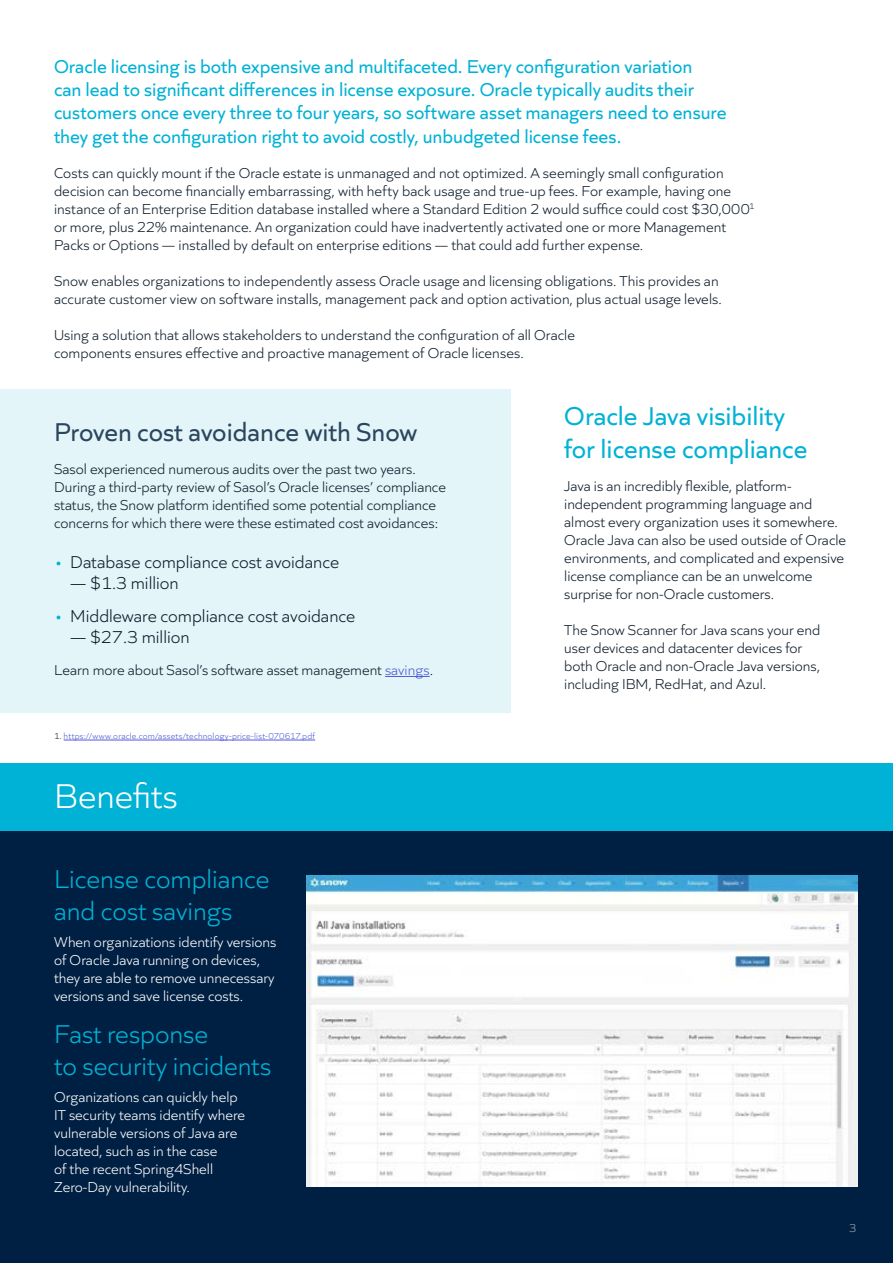
<style>
.page{position:relative;width:893px;height:1263px;background:#fff}
.page>*{position:absolute;margin:0;border:0;box-sizing:border-box;transform-origin:0 0}
.t1{font:300 36px "Quiet Sans";color:#fff}
.t2{font:300 27px/32.4px "Quiet Sans";color:#00b2d5}
.t3{font:27px/32.4px "Quiet Sans";color:#00b2d5}
.t4{font:27px "Quiet Sans";color:#2a455d}
.t5{font:19.5px/23.4px "Quiet Sans";color:#00b2d5}
.t6{font:300 18px "Quiet Sans";color:#101e2c}
.t7{font:300 15px/18px "Quiet Sans";color:#101e2c}
.t8{font:300 15px/18px "Quiet Sans";color:#fff}
.t9{font:300 12px "Quiet Sans";color:#9fa3a5}
.t10{font:300 9px "Quiet Sans";letter-spacing:.025em;color:#4f5cd6}
.s1{color:#00b2d5}
.s2{color:#4f5cd6}
.s3{color:#101e2c}
</style>
<div class="page">
<div style="left:0;top:803px;width:893px;height:460px;background:#002043"></div>
<div style="left:0;top:389px;width:510px;height:324px;background:#e3f5f9"></div>
<hr style="left:385px;top:676px;width:45px;height:1px;background:#4f5cd6">
<div style="left:0;top:763px;width:893px;height:67px;background:#00b2d5"></div>
<img style="left:306px;top:876px;width:551px;height:311px">
<hr style="left:64px;top:740px;width:251px;height:1px;background:#4f5cd6">
<p class="t5" style="left:54px;top:53px;width:674px">Oracle licensing is both expensive and multifaceted. Every configuration variation<br>can lead to significant differences in license exposure. Oracle typically audits their customers once every three to four years, so software asset managers need to ensure they get the configuration right to avoid costly, unbudgeted license fees.</p>
<p class="t7" style="left:54px;top:163px;width:702px">Costs can quickly mount if the Oracle estate is unmanaged and not optimized. A seemingly small configuration decision can become financially embarrassing, with hefty back usage and true-up fees. For example, having one instance of an Enterprise Edition database installed where a Standard Edition 2 would suffice could cost $30,000<sup>1 </sup>or more, plus 22% maintenance. An organization could have inadvertently activated one or more Management Packs or Options — installed by default on enterprise editions — that could add further expense.</p>
<p class="t7" style="left:54px;top:271px;width:669px">Snow enables organizations to independently assess Oracle usage and licensing obligations. This provides an accurate customer view on software installs, management pack and option activation, plus actual usage levels.</p>
<p class="t7" style="left:54px;top:325px;width:523px">Using a solution that allows stakeholders to understand the configuration of all Oracle components ensures effective and proactive management of Oracle licenses.</p>
<h2 class="t4" style="left:54px;top:412px;width:365px">Proven cost avoidance with Snow</h2>
<p class="t7" style="left:54px;top:459px;width:394px">Sasol experienced numerous audits over the past two years.<br>During a third-party review of Sasol’s Oracle licenses’ compliance status, the Snow platform identified some potential compliance concerns for which there were these estimated cost avoidances:</p>
<p class="t6" style="left:54px;top:549px;width:287px"><span class="s1">•</span> Database compliance cost avoidance</p>
<p class="t6" style="left:70px;top:570px;width:110px">— $1.3 million</p>
<p class="t6" style="left:54px;top:603px;width:303px"><span class="s1">•</span> Middleware compliance cost avoidance</p>
<p class="t6" style="left:70px;top:624px;width:121px">— $27.3 million</p>
<p class="t7" style="left:54px;top:660px;width:381px">Learn more about Sasol’s software asset management <span class="s2">savings</span>.</p>
<p class="t10" style="left:54px;top:729px;width:263px"><span class="s3">1.</span> https://www.oracle.com/assets/technology-price-list-070617.pdf</p>
<h1 class="t1" style="left:54px;top:771px;width:125px">Benefits</h1>
<h2 class="t2" style="left:54px;top:861px;width:217px">License compliance and cost savings</h2>
<p class="t8" style="left:54px;top:932px;width:224px">When organizations identify versions of Oracle Java running on devices, they are able to remove unnecessary versions and save license costs.</p>
<h2 class="t2" style="left:54px;top:1016px;width:219px">Fast response<br>to security incidents</h2>
<p class="t8" style="left:54px;top:1087px;width:192px">Organizations can quickly help<br>IT security teams identify where vulnerable versions of Java are located, such as in the case<br>of the recent Spring4Shell<br>Zero‑Day vulnerability.</p>
<h2 class="t3" style="left:564px;top:398px;width:245px">Oracle Java visibility for license compliance</h2>
<p class="t7" style="left:564px;top:476px;width:283px">Java is an incredibly flexible, platform&shy;independent programming language and almost every organization uses it somewhere.<br>Oracle Java can also be used outside of Oracle environments, and complicated and expensive license compliance can be an unwelcome surprise for non‑Oracle customers.</p>
<p class="t7" style="left:564px;top:620px;width:258px">The Snow Scanner for Java scans your end user devices and datacenter devices for both Oracle and non-Oracle Java versions, including IBM, RedHat, and Azul.</p>
<p class="t9" style="left:849px;top:1220px;width:9px">3</p>
</div>
